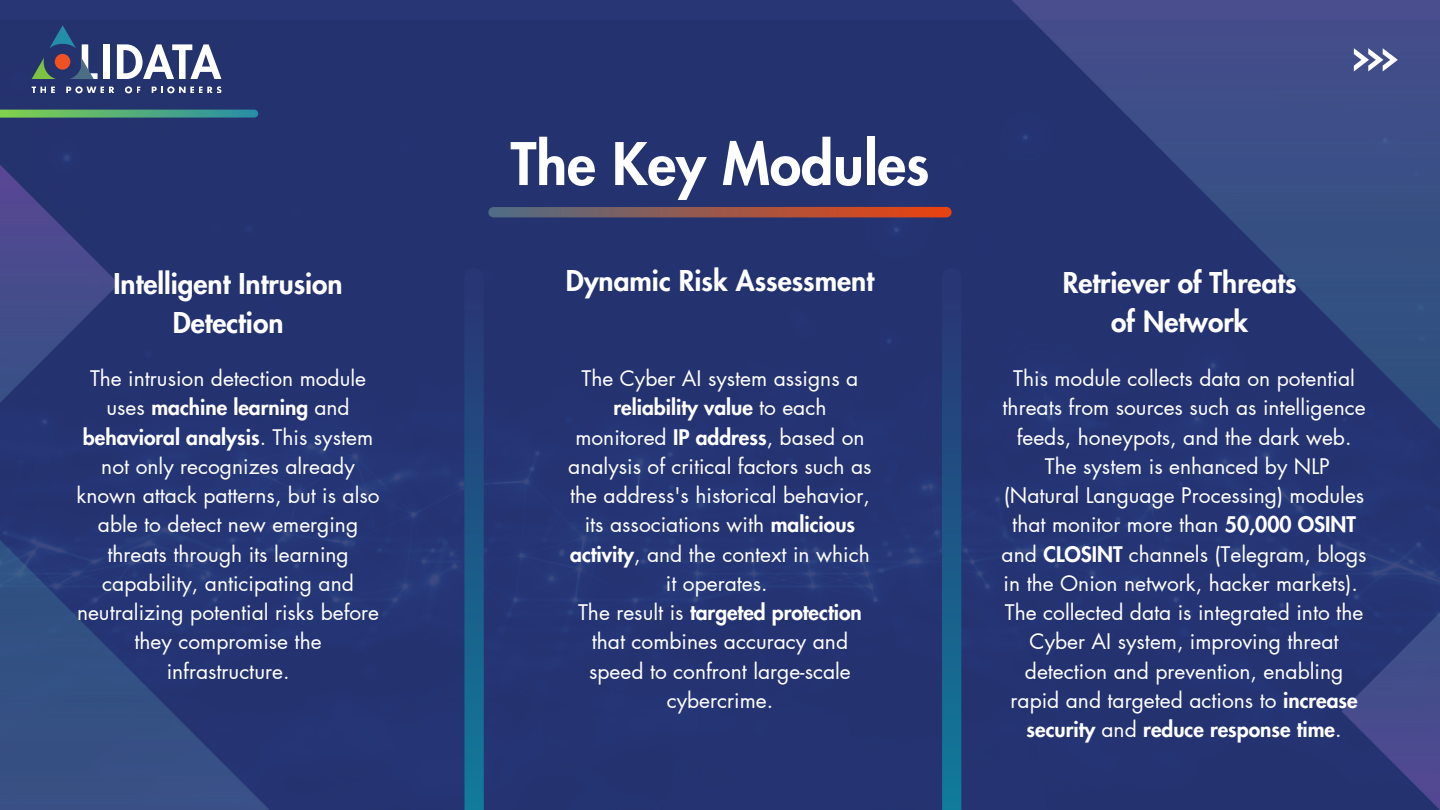
<style>
.page{position:relative;width:1440px;height:810px;background:#fff}
.page>*{position:absolute;margin:0;border:0;box-sizing:border-box;transform-origin:0 0}
.t1{font:800 57px "Futura LT Pro";color:#fff}
.t2{font:800 28px/39px "Futura LT Pro";color:#fff;text-align:center}
.t3{font:21px/29.2px "Futura LT Pro";color:#fff;text-align:center}
.s1{font-weight:800}
</style>
<div class="page">
<div style="left:456px;top:21px;width:543px;height:789px;background:#243270"></div>
<img style="left:0;top:0;width:456px;height:810px">
<img style="left:999px;top:0;width:441px;height:810px">
<svg style="left:1354px;top:48px;width:44px;height:23px"></svg>
<svg style="left:0;top:110px;width:258px;height:8px;background:#52a778"></svg>
<svg style="left:32px;top:87px;width:23px;height:6px"></svg>
<svg style="left:32px;top:44px;width:66px;height:35px;background:#4e5370"></svg>
<div style="left:103px;top:44px;width:7px;height:35px;background:#fff"></div>
<svg style="left:66px;top:86px;width:48px;height:7px"></svg>
<svg style="left:125px;top:86px;width:15px;height:7px"></svg>
<svg style="left:117px;top:44px;width:104px;height:35px"></svg>
<svg style="left:152px;top:86px;width:69px;height:7px"></svg>
<svg style="left:488px;top:207px;width:464px;height:10px;background:#9c5749"></svg>
<svg style="left:464px;top:268px;width:20px;height:542px;background:#1d5585"></svg>
<svg style="left:942px;top:268px;width:19px;height:542px;background:#1d5686"></svg>
<p class="t2" style="left:113px;top:265px;width:231px">Intelligent Intrusion<br>Detection</p>
<p class="t3" style="left:76px;top:365px;width:305px">The intrusion detection module uses <span class="s1">machine learning</span> and <span class="s1">behavioral analysis</span>. This system not only recognizes already known attack patterns, but is also able to detect new emerging threats through its learning capability, anticipating and neutralizing potential risks before they compromise the infrastructure.</p>
<p class="t1" style="left:511px;top:138px;width:420px">The Key Modules</p>
<p class="t2" style="left:566px;top:263px;width:310px">Dynamic Risk Assessment</p>
<h2 class="t3" style="left:568px;top:365px;width:305px">The Cyber AI system assigns a <span class="s1">reliability value</span> to each monitored <span class="s1">IP address</span>, based on analysis of critical factors such as the address's historical behavior, its associations with <span class="s1">malicious activity</span>, and the context in which it operates.</h2>
<p class="t3" style="left:578px;top:599px;width:285px">The result is <span class="s1">targeted protection </span>that combines accuracy and speed to confront large-scale cybercrime.</p>
<p class="t2" style="left:1063px;top:264px;width:235px">Retriever of Threats of Network</p>
<p class="t3" style="left:1003px;top:365px;width:365px">This module collects data on potential threats from sources such as intelligence feeds, honeypots, and the dark web.</p>
<p class="t3" style="left:1002px;top:452px;width:366px">The system is enhanced by NLP (Natural Language Processing) modules that monitor more than <span class="s1">50,000 OSINT </span>and <span class="s1">CLOSINT</span> channels (Telegram, blogs in the Onion network, hacker markets).</p>
<p class="t3" style="left:1005px;top:599px;width:360px">The collected data is integrated into the Cyber AI system, improving threat detection and prevention, enabling rapid and targeted actions to <span class="s1">increase security</span> and <span class="s1">reduce response time</span>.</p>
</div>
